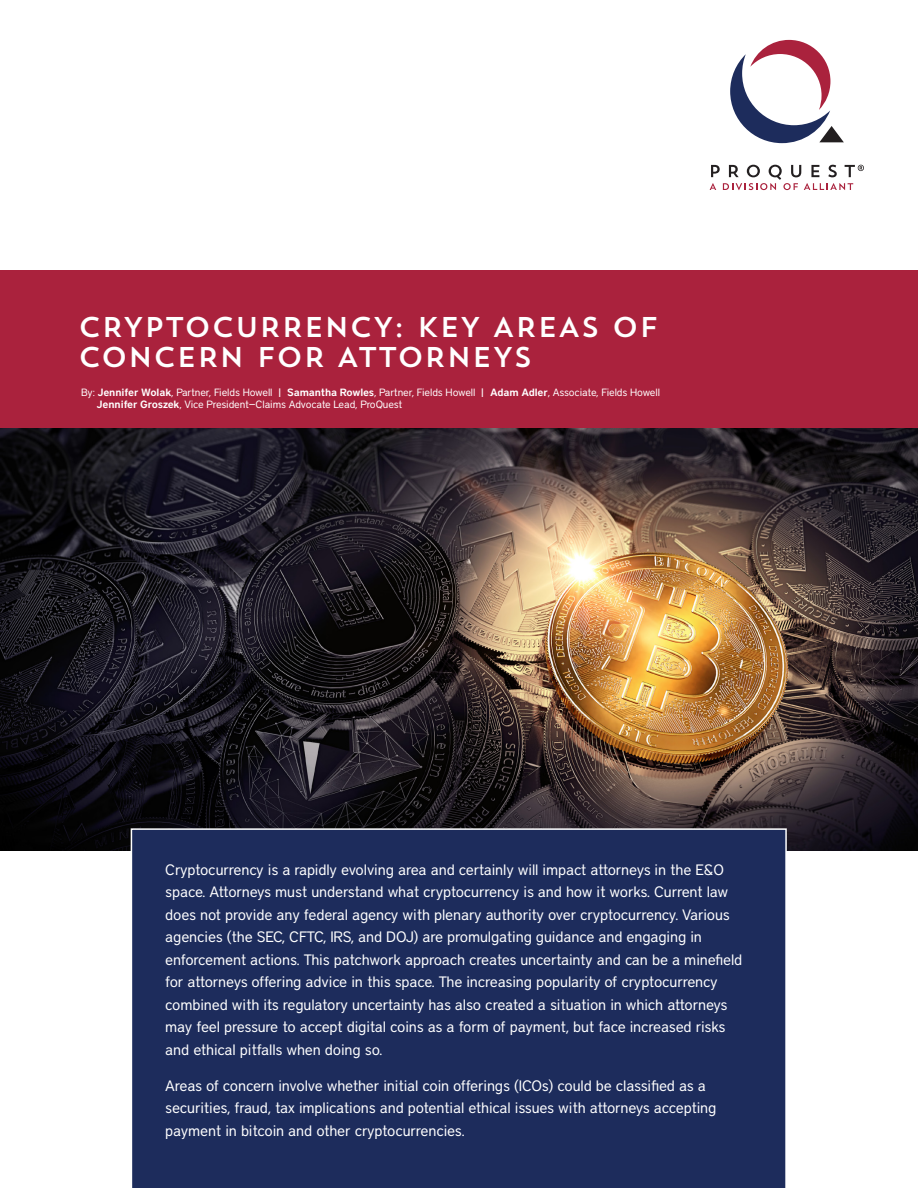
<style>
.page{position:relative;width:918px;height:1188px;background:#fff}
.page>*{position:absolute;margin:0;border:0;box-sizing:border-box;transform-origin:0 0}
.t1{font:28.5px/30px "Trend Sans One";color:#fff}
.Intro_Option{font:15px/22.5px "District";letter-spacing:-.01em;color:#fff}
.footnote{font:10.5px "District";letter-spacing:-.01em;color:#fff}
.s1{font-weight:600}
.s2{font-family:"Helvetica";font-size:12px}
</style>
<div class="page">
<div style="left:0;top:270px;width:918px;height:158px;background:#aa223d"></div>
<img style="left:0;top:428px;width:918px;height:422px">
<div style="left:131px;top:828px;width:656px;height:360px;background:#1d2c5c"></div>
<svg style="left:710px;top:165px;width:154px;height:25px"></svg>
<svg style="left:730px;top:40px;width:114px;height:103px"></svg>
<p class="t1" style="left:78px;top:311px;width:582px">CRYPTOCURRENCY: KEY AREAS OF<br>CONCERN FOR ATTORNEYS</p>
<p class="footnote" style="left:81px;top:386px;width:581px">By: <span class="s1">Jennifer Wolak</span>, Partner, Fields Howell <span class="s2">|</span> <span class="s1">Samantha Rowles</span>, Partner, Fields Howell <span class="s2">|</span> <span class="s1">Adam Adler</span>, Associate, Fields Howell</p>
<p class="footnote" style="left:97px;top:399px;width:307px"><span class="s1">Jennifer Groszek</span>, Vice President—Claims Advocate Lead, ProQuest</p>
<p class="Intro_Option" style="left:165px;top:858px;width:579px">Cryptocurrency is a rapidly evolving area and certainly will impact attorneys in the E&amp;O space. Attorneys must understand what cryptocurrency is and how it works. Current law does not provide any federal agency with plenary authority over cryptocurrency. Various agencies (the SEC, CFTC, IRS, and DOJ) are promulgating guidance and engaging in enforcement actions. This patchwork approach creates uncertainty and can be a minefield for attorneys offering advice in this space. The increasing popularity of cryptocurrency combined with its regulatory uncertainty has also created a situation in which attorneys may feel pressure to accept digital coins as a form of payment, but face increased risks and ethical pitfalls when doing so.</p>
<p class="Intro_Option" style="left:165px;top:1074px;width:553px">Areas of concern involve whether initial coin offerings (ICOs) could be classified as a securities, fraud, tax implications and potential ethical issues with attorneys accepting payment in bitcoin and other cryptocurrencies.</p>
</div>
